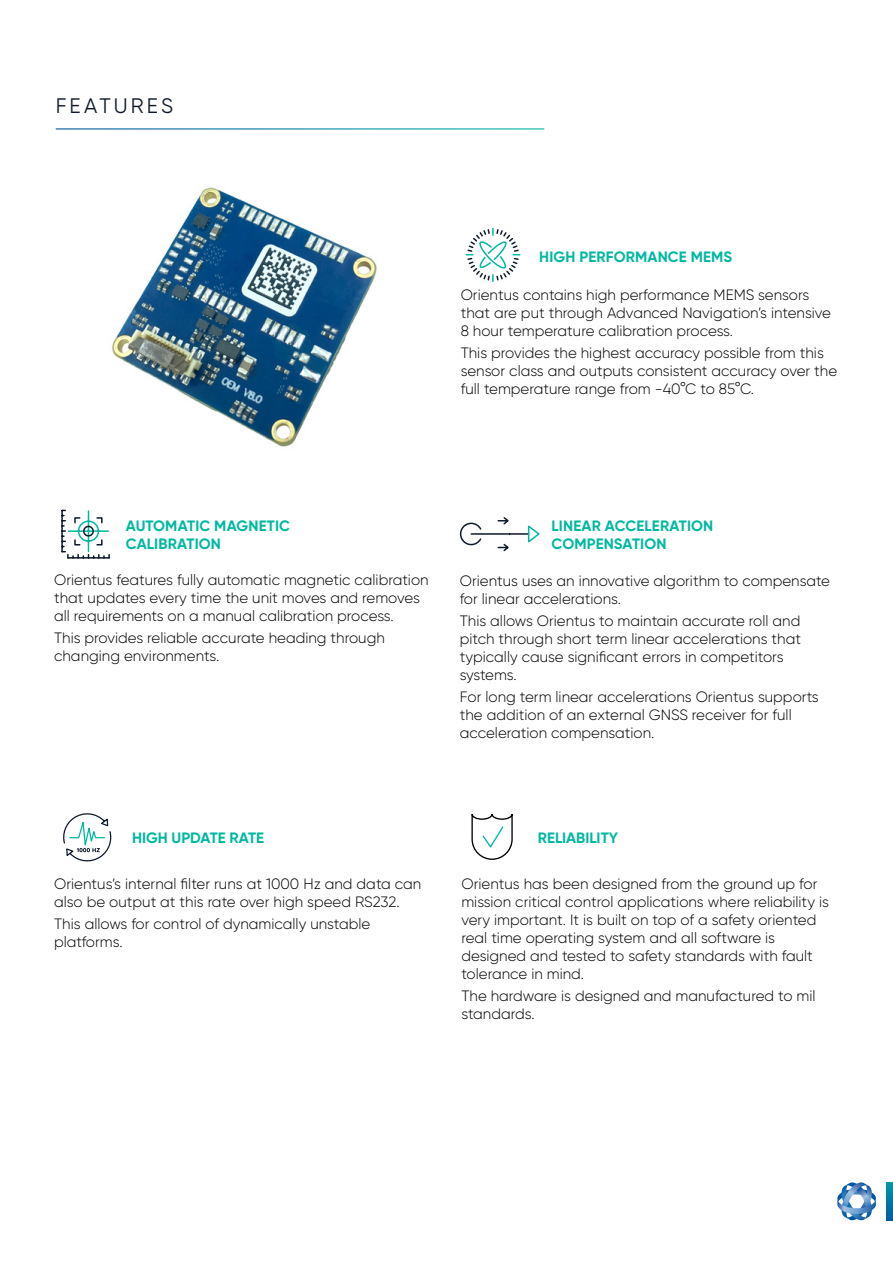
<style>
.page{position:relative;width:893px;height:1263px;background:#fff}
.page>*{position:absolute;margin:0;border:0;box-sizing:border-box;transform-origin:0 0}
.t1{font:21px "Gilroy";letter-spacing:.15em;color:#0e1a2a}
.t2{font:300 15px/18px "Gilroy";color:#000}
.t3{font:700 15px/18px "Gilroy";letter-spacing:.01em;color:#00b8a2}
</style>
<div class="page">
<img style="left:112px;top:187px;width:265px;height:260px">
<svg style="left:837px;top:1182px;width:39px;height:39px"></svg>
<svg style="left:886px;top:1182px;width:7px;height:38px"></svg>
<svg style="left:63px;top:813px;width:49px;height:49px"></svg>
<svg style="left:459px;top:517px;width:81px;height:35px"></svg>
<svg style="left:471px;top:814px;width:42px;height:46px"></svg>
<svg style="left:465px;top:227px;width:56px;height:55px"></svg>
<hr style="left:61px;top:510px;width:2px;height:42px;background:#0e1a2a">
<hr style="left:68px;top:557px;width:41px;height:2px;background:#0e1a2a">
<svg style="left:62px;top:509px;width:48px;height:49px"></svg>
<h1 class="t1" style="left:56px;top:93px;width:119px">FEATURES</h1>
<p class="t3" style="left:539px;top:247px;width:194px">HIGH PERFORMANCE MEMS</p>
<p class="t2" style="left:461px;top:285px;width:372px">Orientus contains high performance MEMS sensors that are put through Advanced Navigation’s intensive<br>8 hour temperature calibration process.</p>
<p class="t2" style="left:461px;top:344px;width:378px">This provides the highest accuracy possible from this sensor class and outputs consistent accuracy over the full temperature range from -40°C to 85°C.</p>
<p class="t3" style="left:126px;top:517px;width:166px">AUTOMATIC MAGNETIC<br>CALIBRATION</p>
<p class="t3" style="left:551px;top:517px;width:163px">LINEAR ACCELERATION<br>COMPENSATION</p>
<p class="t2" style="left:54px;top:570px;width:376px">Orientus features fully automatic magnetic calibration that updates every time the unit moves and removes all requirements on a manual calibration process.</p>
<p class="t2" style="left:54px;top:628px;width:332px">This provides reliable accurate heading through changing environments.</p>
<p class="t2" style="left:460px;top:571px;width:372px">Orientus uses an innovative algorithm to compensate for linear accelerations.</p>
<p class="t2" style="left:460px;top:611px;width:343px">This allows Orientus to maintain accurate roll and pitch through short term linear accelerations that typically cause significant errors in competitors systems.</p>
<p class="t2" style="left:460px;top:688px;width:360px">For long term linear accelerations Orientus supports the addition of an external GNSS receiver for full acceleration compensation.</p>
<p class="t3" style="left:132px;top:828px;width:134px">HIGH UPDATE RATE</p>
<p class="t3" style="left:538px;top:828px;width:82px">RELIABILITY</p>
<p class="t2" style="left:54px;top:874px;width:369px">Orientus’s internal filter runs at 1000 Hz and data can also be output at this rate over high speed RS232.</p>
<p class="t2" style="left:54px;top:915px;width:318px">This allows for control of dynamically unstable platforms.</p>
<p class="t2" style="left:461px;top:875px;width:369px">Orientus has been designed from the ground up for mission critical control applications where reliability is very important. It is built on top of a safety oriented real time operating system and all software is designed and tested to safety standards with fault tolerance in mind.</p>
<p class="t2" style="left:461px;top:987px;width:356px">The hardware is designed and manufactured to mil standards.</p>
</div>
